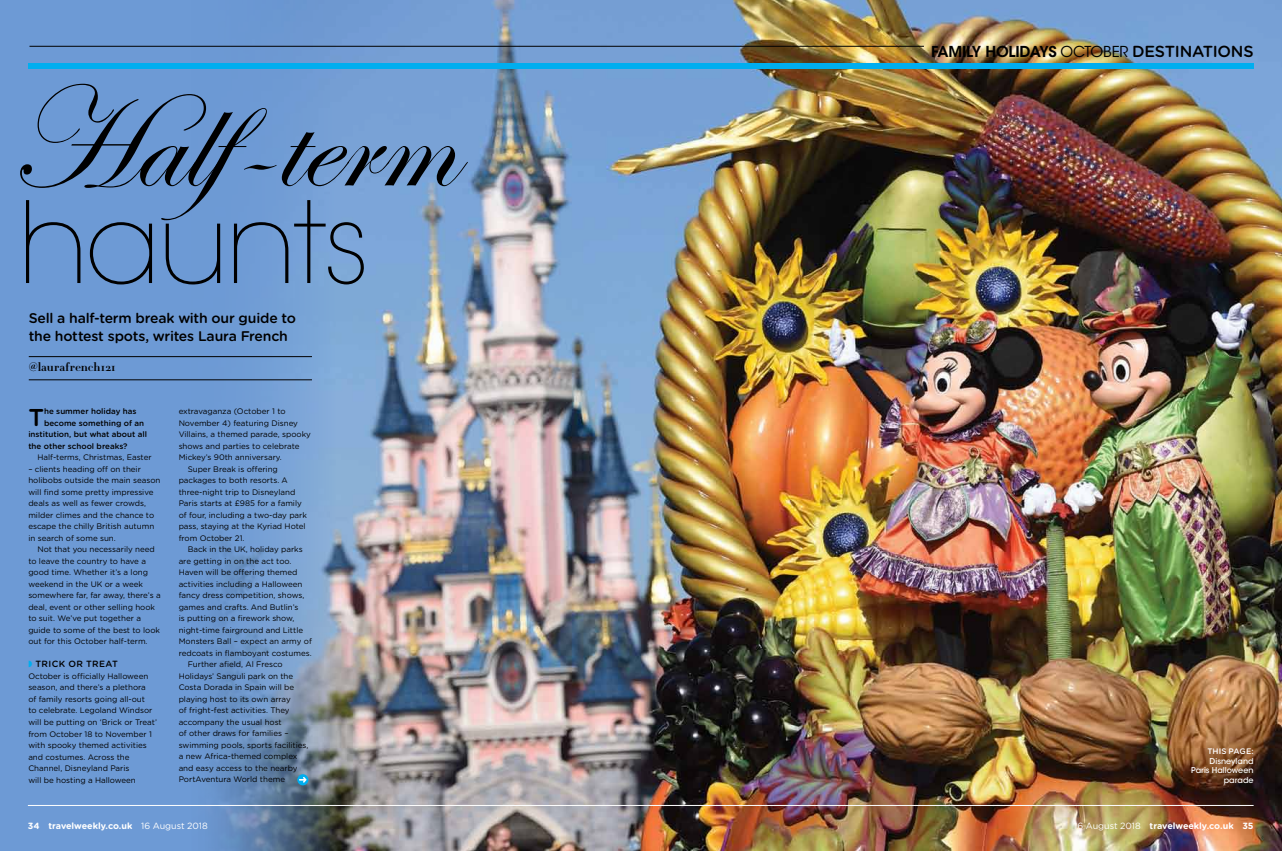
<style>
.page{position:relative;width:1282px;height:851px;background:#fff}
.page>*{position:absolute;margin:0;border:0;box-sizing:border-box;transform-origin:0 0}
.t1{font:145.4px "Edwardian Script ITC";color:#000}
.t2{font:200 112px "ITC Avant Garde Std";letter-spacing:-.035em;color:#000}
.t3{font:500 24.3px "Gotham Rounded";color:#000}
.t4{font:600 15px "ITC Avant Garde Std";letter-spacing:-.02em;color:#000}
.t5{font:500 14px/18px "Gotham Rounded";letter-spacing:-.02em;color:#000}
.t6{font:700 12px "Didot HTF 06";letter-spacing:.005em;color:#000}
.t7{font:700 9px "Gotham Rounded";letter-spacing:-.005em;color:#fff}
.t8{font:500 9px "Gotham Rounded";color:#000}
.t9{font:8px/11.5px "Gotham Rounded";letter-spacing:-.005em;color:#000}
.t10{font:500 8px "Gotham Rounded";color:#000}
.t11{font:500 8px/9.5px "ITC Avant Garde Std";color:#fff;text-align:right}
.t12{font:500 8px "Gotham Rounded";letter-spacing:.005em;color:#fff}
.s1{font-weight:400}
.s2{font-family:"Gotham Rounded";font-weight:500;font-size:16px}
</style>
<div class="page">
<div style="left:0;top:0;width:1281px;height:850px;background:#6d9ad5"></div>
<img style="left:180px;top:0;width:1101px;height:850px">
<div style="left:28px;top:63px;width:1225px;height:6px;background:#00aeef"></div>
<hr style="left:29px;top:46px;width:894px;height:1px;background:#000">
<hr style="left:28px;top:805px;width:1225px;height:1px;background:#fff">
<hr style="left:29px;top:356px;width:283px;height:1px;background:#000">
<hr style="left:29px;top:379px;width:283px;height:1px;background:#000">
<div style="left:297px;top:774px;width:11px;height:11px;background:#00aeef;border-radius:50%"></div>
<svg style="left:299px;top:777px;width:8px;height:5px"></svg>
<h1 class="t1" style="left:7px;top:61px;width:449px">Half-term</h1>
<h2 class="t2" style="left:17px;top:177px;width:355px">haunts</h2>
<h3 class="t5" style="left:29px;top:309px;width:269px">Sell a half-term break with our guide to the hottest spots, writes Laura French</h3>
<h3 class="t6" style="left:29px;top:359px;width:88px">@laurafrench121</h3>
<h3 class="t3" style="left:28px;top:400px;width:16px">T</h3>
<p class="t10" style="left:44px;top:405px;width:94px">he summer holiday has</p>
<p class="t10" style="left:44px;top:417px;width:102px">become something of an</p>
<p class="t10" style="left:28px;top:428px;width:120px">institution, but what about all</p>
<p class="t10" style="left:28px;top:440px;width:101px">the other school breaks?</p>
<p class="t9" style="left:37px;top:451px;width:116px">Half-terms, Christmas, Easter</p>
<p class="t9" style="left:28px;top:463px;width:133px">– clients heading off on their holibobs outside the main season will find some pretty impressive deals as well as fewer crowds, milder climes and the chance to escape the chilly British autumn in search of some sun.</p>
<p class="t9" style="left:28px;top:543px;width:134px;text-indent:9px">Not that you necessarily need to leave the country to have a good time. Whether it’s a long weekend in the UK or a week somewhere far, far away, there’s a deal, event or other selling hook to suit. We’ve put together a guide to some of the best to look out for this October half-term.</p>
<p class="t8" style="left:35px;top:657px;width:71px">TRICK OR TREAT</p>
<p class="t9" style="left:28px;top:670px;width:130px">October is officially Halloween season, and there’s a plethora<br>of family resorts going all-out<br>to celebrate. Legoland Windsor will be putting on ‘Brick or Treat’ from October 18 to November 1 with spooky themed activities and costumes. Across the<br>Channel, Disneyland Paris<br>will be hosting a Halloween</p>
<p class="t9" style="left:179px;top:405px;width:108px">extravaganza (October 1 to</p>
<p class="t9" style="left:179px;top:417px;width:121px">November 4) featuring Disney</p>
<p class="t9" style="left:179px;top:428px;width:134px">Villains, a themed parade, spooky</p>
<p class="t9" style="left:179px;top:440px;width:122px">shows and parties to celebrate</p>
<p class="t9" style="left:179px;top:451px;width:105px">Mickey’s 90th anniversary.</p>
<p class="t9" style="left:188px;top:463px;width:92px">Super Break is offering</p>
<p class="t9" style="left:179px;top:474px;width:111px">packages to both resorts. A</p>
<p class="t9" style="left:179px;top:485px;width:118px">three-night trip to Disneyland</p>
<p class="t9" style="left:179px;top:497px;width:125px">Paris starts at £985 for a family</p>
<p class="t9" style="left:179px;top:508px;width:130px">of four, including a two-day park</p>
<p class="t9" style="left:179px;top:520px;width:128px">pass, staying at the Kyriad Hotel</p>
<p class="t9" style="left:179px;top:531px;width:67px">from October 21.</p>
<p class="t9" style="left:188px;top:543px;width:117px">Back in the UK, holiday parks</p>
<p class="t9" style="left:179px;top:554px;width:114px">are getting in on the act too.</p>
<p class="t9" style="left:179px;top:566px;width:120px">Haven will be offering themed</p>
<p class="t9" style="left:179px;top:577px;width:125px">activities including a Halloween</p>
<p class="t9" style="left:179px;top:589px;width:127px">fancy dress competition, shows,</p>
<p class="t9" style="left:179px;top:600px;width:121px">games and crafts. And Butlin’s</p>
<p class="t9" style="left:179px;top:612px;width:117px">is putting on a firework show,</p>
<p class="t9" style="left:179px;top:623px;width:126px">night-time fairground and Little</p>
<p class="t9" style="left:179px;top:635px;width:135px">Monsters Ball – expect an army of</p>
<p class="t9" style="left:179px;top:646px;width:134px">redcoats in flamboyant costumes.</p>
<p class="t9" style="left:188px;top:658px;width:97px">Further afield, Al Fresco</p>
<p class="t9" style="left:179px;top:669px;width:116px">Holidays’ Sanguli park on the</p>
<p class="t9" style="left:179px;top:681px;width:117px">Costa Dorada in Spain will be</p>
<p class="t9" style="left:179px;top:692px;width:113px">playing host to its own array</p>
<p class="t9" style="left:179px;top:704px;width:112px">of fright-fest activities. They</p>
<p class="t9" style="left:179px;top:715px;width:105px">accompany the usual host</p>
<p class="t9" style="left:179px;top:727px;width:111px">of other draws for families –</p>
<p class="t9" style="left:179px;top:738px;width:131px">swimming pools, sports facilities,</p>
<p class="t9" style="left:179px;top:750px;width:120px">a new Africa-themed complex</p>
<p class="t9" style="left:179px;top:761px;width:120px">and easy access to the nearby</p>
<p class="t9" style="left:179px;top:773px;width:108px">PortAventura World theme</p>
<h3 class="t4" style="left:931px;top:42px;width:324px">FAMILY HOLIDAYS <span class="s1">OCTOBER</span> <span class="s2">destinations</span></h3>
<p class="t12" style="left:1207px;top:745px;width:48px">this page:</p>
<p class="t11" style="left:1190px;top:756px;width:64px">Disneyland<br>Paris Halloween parade</p>
<p class="t7" style="left:28px;top:818px;width:181px">34 travelweekly.co.uk <span class="s1">16 August 2018</span></p>
<p class="t7" style="left:1074px;top:818px;width:181px"><span class="s1">16 August 2018</span> travelweekly.co.uk 35</p>
</div>
